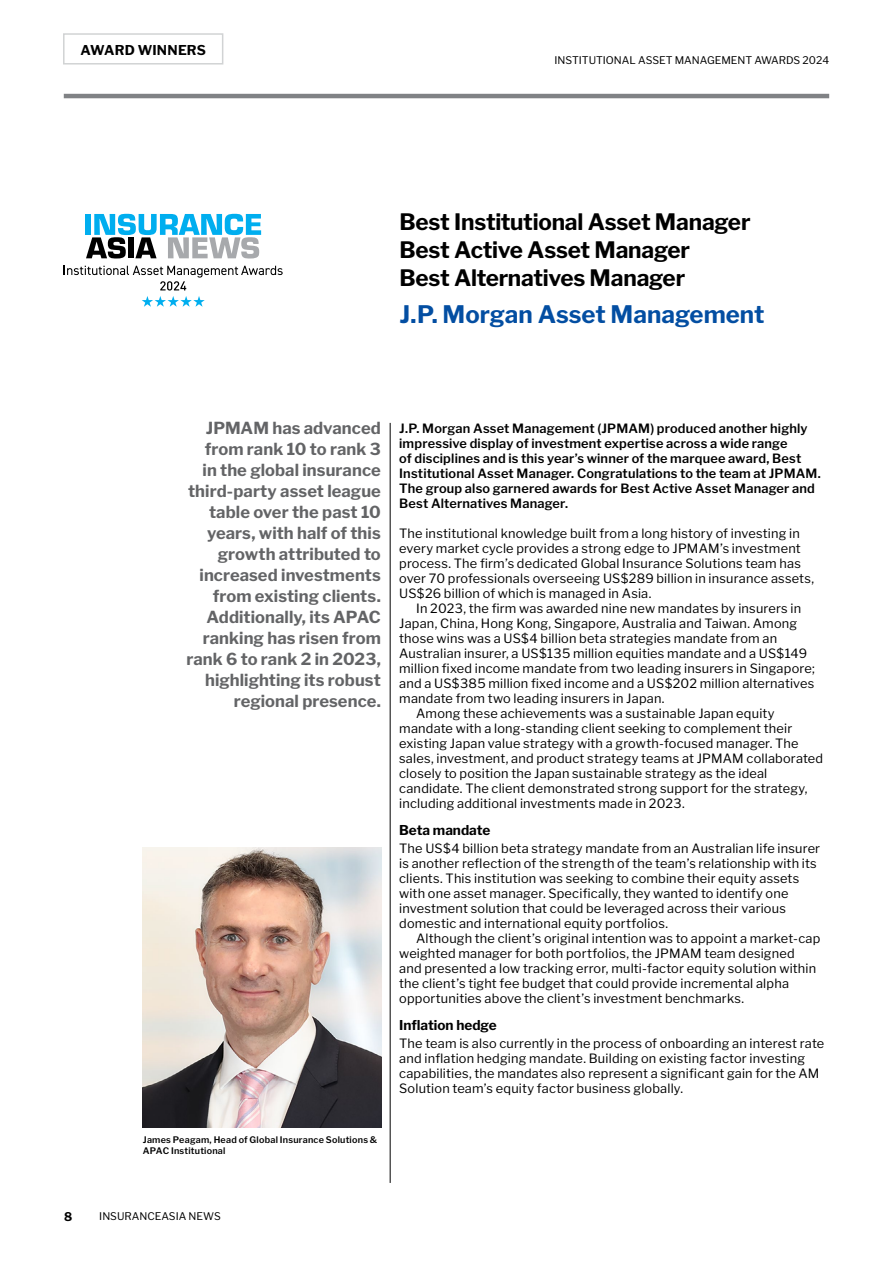
<style>
.page{position:relative;width:893px;height:1263px;background:#fff}
.page>*{position:absolute;margin:0;border:0;box-sizing:border-box;transform-origin:0 0}
.t1{font:700 24px "Libre Franklin";color:#034ea2}
.t2{font:700 22.5px/28.2px "Libre Franklin";letter-spacing:-.01em;color:#000}
.t3{font:700 16.5px/21px "Libre Franklin";letter-spacing:.005em;color:#636466;text-align:right}
.t4{font:700 13.5px "Libre Franklin";color:#000}
.t5{font:12.75px/15px "Libre Franklin";letter-spacing:.015em;color:#000}
.t6{font:600 12.75px/15px "Libre Franklin";letter-spacing:.015em;color:#000}
.t7{font:700 12px "Libre Franklin";color:#000}
.t8{font:10.5px "Libre Franklin";color:#000}
.t9{font:600 9px/10.5px "Libre Franklin";letter-spacing:.025em;color:#000}
</style>
<div class="page">
<div style="left:63px;top:33px;width:160px;height:32px;border:2px solid #d1d3d4"></div>
<img style="left:143px;top:847px;width:239px;height:280px">
<hr style="left:390px;top:423px;width:1px;height:760px;background:#000">
<div style="left:85px;top:214px;width:6px;height:21px;background:#00aeef"></div>
<svg style="left:86px;top:214px;width:175px;height:44px"></svg>
<svg style="left:64px;top:266px;width:219px;height:41px"></svg>
<hr style="left:64px;top:94px;width:765px;height:4px;background:#808285">
<p class="t4" style="left:81px;top:42px;width:127px">AWARD WINNERS</p>
<p class="t8" style="left:554px;top:54px;width:276px">INSTITUTIONAL ASSET MANAGEMENT AWARDS 2024</p>
<h2 class="t2" style="left:400px;top:207px;width:353px">Best Institutional Asset Manager<br>Best Active Asset Manager<br>Best Alternatives Manager</h2>
<h1 class="t1" style="left:400px;top:300px;width:366px">J.P. Morgan Asset Management</h1>
<p class="t3" style="left:186px;top:417px;width:196px">JPMAM has advanced from rank 10 to rank 3<br>in the global insurance third-party asset league table over the past 10 years, with half of this growth attributed to increased investments from existing clients.<br>Additionally, its APAC ranking has risen from rank 6 to rank 2 in 2023, highlighting its robust regional presence.</p>
<p class="t9" style="left:143px;top:1135px;width:236px">James Peagam, Head of Global Insurance Solutions &amp;<br>APAC Institutional</p>
<p class="t6" style="left:399px;top:421px;width:423px">J.P. Morgan Asset Management (JPMAM) produced another highly impressive display of investment expertise across a wide range<br>of disciplines and is this year’s winner of the marquee award, Best Institutional Asset Manager. Congratulations to the team at JPMAM.<br>The group also garnered awards for Best Active Asset Manager and Best Alternatives Manager.</p>
<p class="t5" style="left:399px;top:526px;width:416px">The institutional knowledge built from a long history of investing in every market cycle provides a strong edge to JPMAM’s investment process. The firm’s dedicated Global Insurance Solutions team has over 70 professionals overseeing US$289 billion in insurance assets, US$26 billion of which is managed in Asia.</p>
<p class="t5" style="left:416px;top:601px;width:386px">In 2023, the firm was awarded nine new mandates by insurers in</p>
<p class="t5" style="left:399px;top:616px;width:400px">Japan, China, Hong Kong, Singapore, Australia and Taiwan. Among</p>
<p class="t5" style="left:399px;top:631px;width:379px">those wins was a US$4 billion beta strategies mandate from an</p>
<p class="t5" style="left:399px;top:646px;width:409px">Australian insurer, a US$135 million equities mandate and a US$149</p>
<p class="t5" style="left:399px;top:661px;width:417px">million fixed income mandate from two leading insurers in Singapore;</p>
<p class="t5" style="left:399px;top:676px;width:417px">and a US$385 million fixed income and a US$202 million alternatives</p>
<p class="t5" style="left:399px;top:691px;width:267px">mandate from two leading insurers in Japan.</p>
<p class="t5" style="left:416px;top:706px;width:360px">Among these achievements was a sustainable Japan equity</p>
<p class="t5" style="left:399px;top:721px;width:395px">mandate with a long-standing client seeking to complement their</p>
<p class="t5" style="left:399px;top:736px;width:401px">existing Japan value strategy with a growth-focused manager. The</p>
<p class="t5" style="left:399px;top:751px;width:425px">sales, investment, and product strategy teams at JPMAM collaborated</p>
<p class="t5" style="left:399px;top:766px;width:370px">closely to position the Japan sustainable strategy as the ideal</p>
<p class="t5" style="left:399px;top:781px;width:410px">candidate. The client demonstrated strong support for the strategy,</p>
<p class="t5" style="left:399px;top:796px;width:287px">including additional investments made in 2023.</p>
<p class="t4" style="left:399px;top:821px;width:93px">Beta mandate</p>
<p class="t5" style="left:399px;top:841px;width:422px">The US$4 billion beta strategy mandate from an Australian life insurer is another reflection of the strength of the team’s relationship with its clients. This institution was seeking to combine their equity assets with one asset manager. Specifically, they wanted to identify one investment solution that could be leveraged across their various domestic and international equity portfolios.</p>
<p class="t5" style="left:399px;top:931px;width:423px;text-indent:17px">Although the client’s original intention was to appoint a market-cap weighted manager for both portfolios, the JPMAM team designed<br>and presented a low tracking error, multi-factor equity solution within the client’s tight fee budget that could provide incremental alpha opportunities above the client’s investment benchmarks.</p>
<p class="t4" style="left:399px;top:1016px;width:99px">Inflation hedge</p>
<p class="t5" style="left:399px;top:1036px;width:427px">The team is also currently in the process of onboarding an interest rate and inflation hedging mandate. Building on existing factor investing capabilities, the mandates also represent a significant gain for the AM Solution team’s equity factor business globally.</p>
<p class="t7" style="left:64px;top:1210px;width:10px">8</p>
<p class="t8" style="left:99px;top:1210px;width:123px">INSURANCEASIA NEWS</p>
</div>
